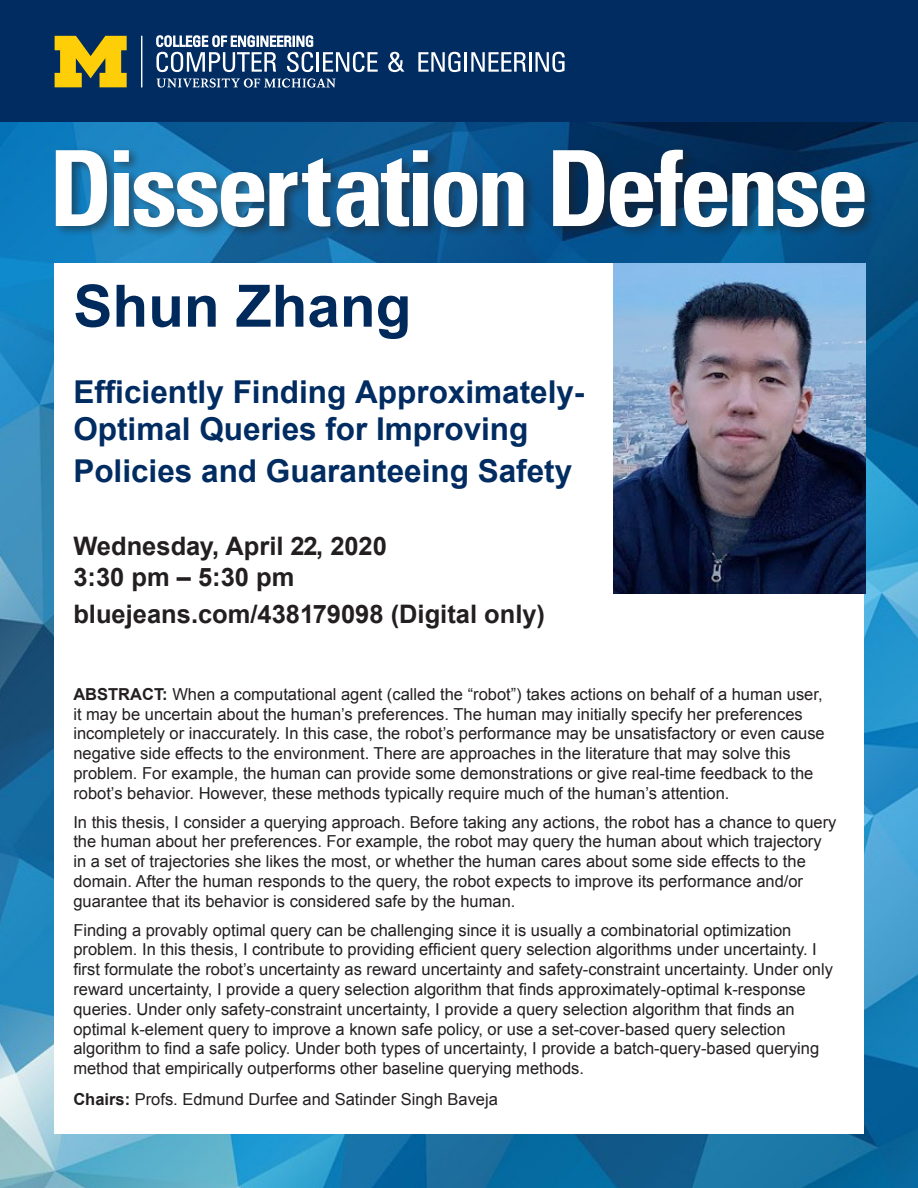
<style>
.page{position:relative;width:918px;height:1188px;background:#fff}
.page>*{position:absolute;margin:0;border:0;box-sizing:border-box;transform-origin:0 0}
.t1{font:700 condensed 105px "Univers";letter-spacing:-.04em;color:#fff}
.t2{font:700 58.5px "Arial";color:#00295c}
.t3{font:700 31.5px/37.8px "Arial";color:#002c62}
.t4{font:700 25.5px/30.6px "Arial";color:#231f20}
.t5{font:16.5px/19.8px "Arial";color:#231f20}
.s1{font-weight:700}
</style>
<div class="page">
<img style="left:0;top:122px;width:918px;height:1066px">
<div style="left:54px;top:264px;width:810px;height:870px;background:#fff"></div>
<div style="left:0;top:0;width:918px;height:122px;background:#002c62"></div>
<img style="left:614px;top:264px;width:252px;height:330px">
<div style="left:54px;top:146px;width:824px;height:92px;background:#231f20;opacity:.5"></div>
<svg style="left:157px;top:78px;width:179px;height:10px"></svg>
<svg style="left:55px;top:36px;width:72px;height:51px"></svg>
<hr style="left:141px;top:36px;width:1px;height:51px;background:#fff">
<svg style="left:156px;top:36px;width:157px;height:36px"></svg>
<hr style="left:316px;top:52px;width:3px;height:20px;background:#fff">
<svg style="left:323px;top:52px;width:55px;height:20px"></svg>
<svg style="left:388px;top:52px;width:16px;height:20px"></svg>
<svg style="left:418px;top:52px;width:43px;height:20px"></svg>
<hr style="left:465px;top:52px;width:2px;height:20px;background:#fff">
<svg style="left:471px;top:52px;width:55px;height:20px"></svg>
<hr style="left:529px;top:52px;width:2px;height:20px;background:#fff">
<svg style="left:536px;top:52px;width:29px;height:20px"></svg>
<p class="t1" style="left:49px;top:124px;width:822px">Dissertation Defense</p>
<p class="t2" style="left:73px;top:267px;width:340px">Shun Zhang</p>
<p class="t3" style="left:73px;top:374px;width:513px">Efficiently Finding Approximately-<br>Optimal Queries for Improving</p>
<p class="t3" style="left:73px;top:453px;width:500px">Policies and Guaranteeing Safety</p>
<p class="t4" style="left:73px;top:531px;width:315px">Wednesday, April 22, 2020<br>3:30 pm – 5:30 pm</p>
<p class="t4" style="left:73px;top:600px;width:473px">bluejeans.com/438179098 (Digital only)</p>
<p class="t5" style="left:73px;top:684px;width:753px"><span class="s1">ABSTRACT:</span> When a computational agent (called the “robot”) takes actions on behalf of a human user, it may be uncertain about the human’s preferences. The human may initially specify her preferences incompletely or inaccurately. In this case, the robot’s performance may be unsatisfactory or even cause negative side effects to the environment. There are approaches in the literature that may solve this problem. For example, the human can provide some demonstrations or give real-time feedback to the robot’s behavior. However, these methods typically require much of the human’s attention.</p>
<p class="t5" style="left:73px;top:812px;width:765px">In this thesis, I consider a querying approach. Before taking any actions, the robot has a chance to query the human about her preferences. For example, the robot may query the human about which trajectory in a set of trajectories she likes the most, or whether the human cares about some side effects to the domain. After the human responds to the query, the robot expects to improve its performance and/or guarantee that its behavior is considered safe by the human.</p>
<p class="t5" style="left:73px;top:920px;width:761px">Finding a provably optimal query can be challenging since it is usually a combinatorial optimization problem. In this thesis, I contribute to providing efficient query selection algorithms under uncertainty. I first formulate the robot’s uncertainty as reward uncertainty and safety-constraint uncertainty. Under only reward uncertainty, I provide a query selection algorithm that finds approximately-optimal k-response queries. Under only safety-constraint uncertainty, I provide a query selection algorithm that finds an optimal k-element query to improve a known safe policy, or use a set-cover-based query selection algorithm to find a safe policy. Under both types of uncertainty, I provide a batch-query-based querying method that empirically outperforms other baseline querying methods.</p>
<p class="t5" style="left:73px;top:1089px;width:426px"><span class="s1">Chairs:</span> Profs. Edmund Durfee and Satinder Singh Baveja</p>
</div>
